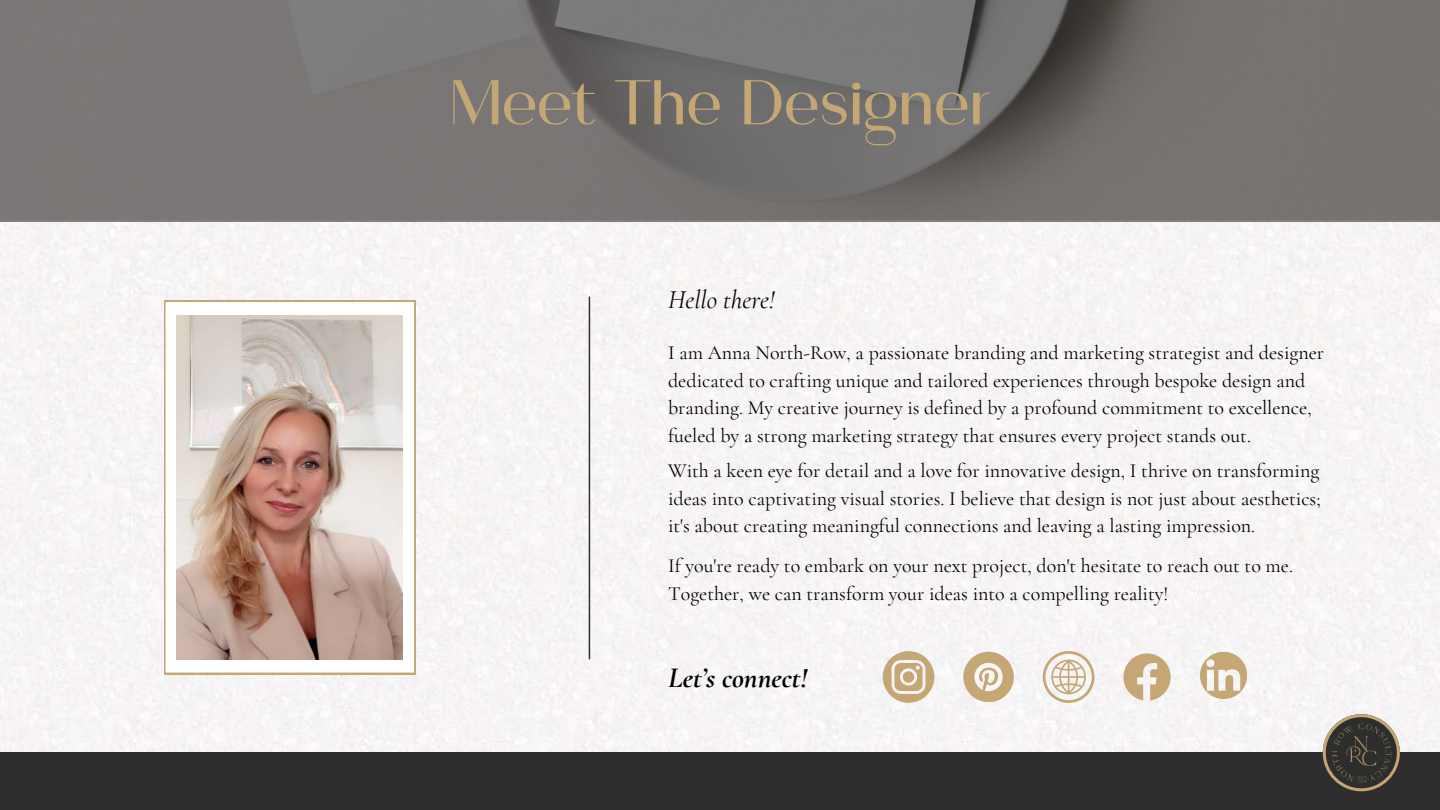
<style>
.page{position:relative;width:1440px;height:810px;background:#fff}
.page>*{position:absolute;margin:0;border:0;box-sizing:border-box;transform-origin:0 0}
.t1{font:500 63px "Ravensara Sans";color:#c4a775}
.t2{font:italic 700 29px "Cormorant Garamond";color:#000}
.t3{font:italic 26px "Cormorant Garamond";color:#000}
.t4{font:20px/27.5px "Cormorant Garamond";color:#000}
</style>
<div class="page">
<div style="left:0;top:222px;width:1440px;height:531px;background:#f7f4f5"></div>
<div style="left:0;top:753px;width:1440px;height:57px;background:#2e2e2e"></div>
<img style="left:1283px;top:700px;width:157px;height:92px">
<hr style="left:589px;top:297px;width:1px;height:362px;background:#2e2e2e">
<svg style="left:0;top:0;width:1440px;height:222px;fill:#787674"></svg>
<svg style="left:164px;top:301px;width:251px;height:373px"></svg>
<img style="left:176px;top:315px;width:227px;height:344px">
<svg style="left:963px;top:652px;width:51px;height:50px"></svg>
<svg style="left:1043px;top:651px;width:51px;height:52px"></svg>
<svg style="left:883px;top:651px;width:51px;height:52px"></svg>
<svg style="left:1123px;top:653px;width:48px;height:48px"></svg>
<svg style="left:1200px;top:652px;width:47px;height:47px"></svg>
<h1 class="t1" style="left:450px;top:64px;width:542px">Meet The Designer</h1>
<h3 class="t3" style="left:668px;top:284px;width:108px">Hello there!</h3>
<p class="t4" style="left:668px;top:339px;width:658px">I am Anna North-Row, a passionate branding and marketing strategist and designer dedicated to crafting unique and tailored experiences through bespoke design and branding. My creative journey is defined by a profound commitment to excellence, fueled by a strong marketing strategy that ensures every project stands out.</p>
<p class="t4" style="left:668px;top:457px;width:654px;text-align:justify">With a keen eye for detail and a love for innovative design, I thrive on transforming ideas into captivating visual stories. I believe that design is not just about aesthetics; it's about creating meaningful connections and leaving a lasting impression.</p>
<p class="t4" style="left:668px;top:552px;width:626px">If you're ready to embark on your next project, don't hesitate to reach out to me.<br>Together, we can transform your ideas into a compelling reality!</p>
<h2 class="t2" style="left:668px;top:660px;width:140px">Let’s connect!</h2>
</div>
